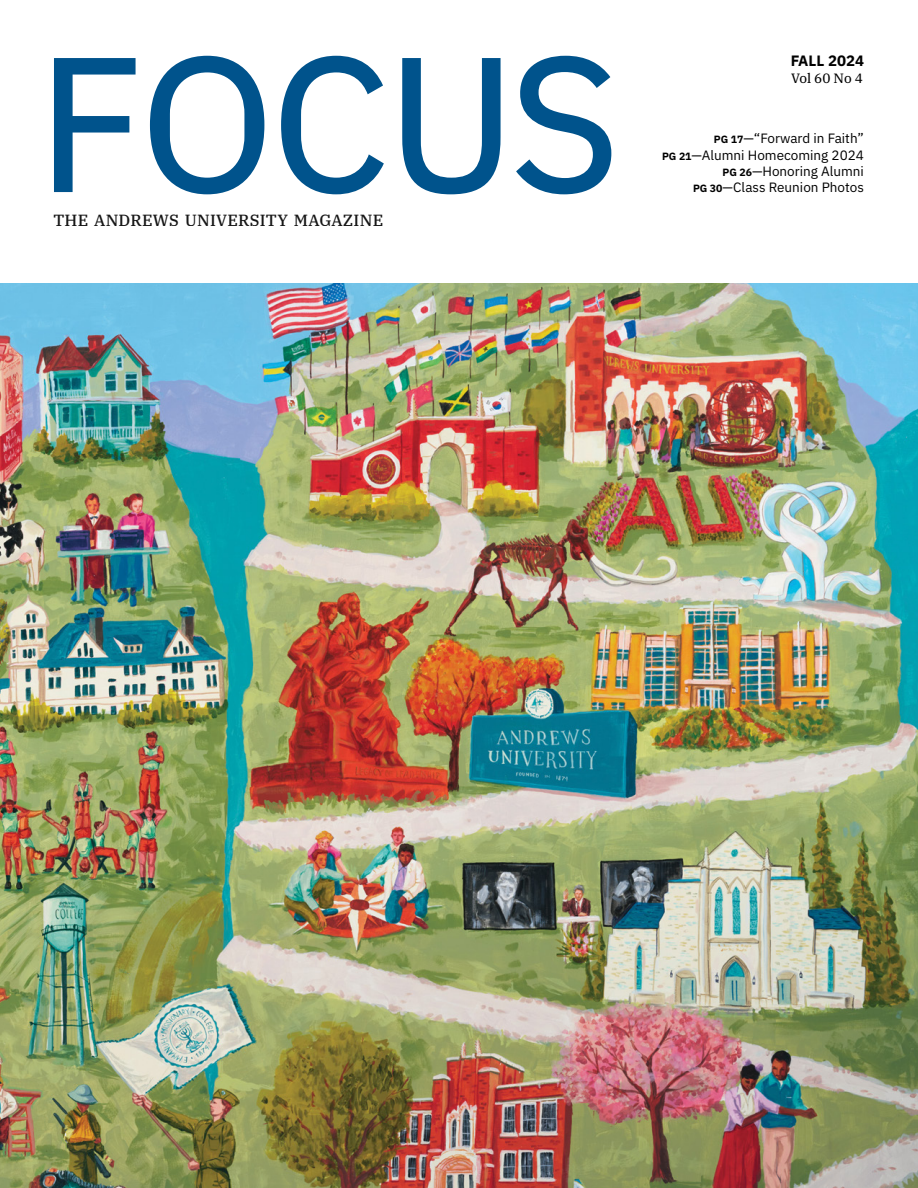
<style>
.page{position:relative;width:918px;height:1188px;background:#fff}
.page>*{position:absolute;margin:0;border:0;box-sizing:border-box;transform-origin:0 0}
.t1{font:192px "IBM Plex Sans Text";letter-spacing:-.03em;color:#00538c}
.t2{font:500 16.2px "IBM Plex Serif";letter-spacing:.015em;color:#000}
.t3{font:700 15px "IBM Plex Sans";color:#000}
.t4{font:13.5px/16.2px "IBM Plex Sans";color:#000;text-align:right}
.t5{font:13.5px "IBM Plex Serif Text";letter-spacing:-.005em;color:#000}
.s1{font-weight:700;font-size:10.5px}
</style>
<div class="page">
<img style="left:0;top:284px;width:918px;height:904px">
<h1 class="t1" style="left:37px;top:-24px;width:586px">FOCUS</h1>
<p class="t3" style="left:791px;top:48px;width:75px">FALL 2024</p>
<p class="t5" style="left:791px;top:68px;width:73px">Vol 60 No 4</p>
<p class="t4" style="left:662px;top:129px;width:203px"><span class="s1">PG 17</span>—“Forward in Faith”<br><span class="s1">PG 21</span>—Alumni Homecoming 2024<br><span class="s1">PG 26</span>—Honoring Alumni<br><span class="s1">PG 30</span>—Class Reunion Photos</p>
<p class="t2" style="left:53px;top:207px;width:331px">THE ANDREWS UNIVERSITY MAGAZINE</p>
</div>
